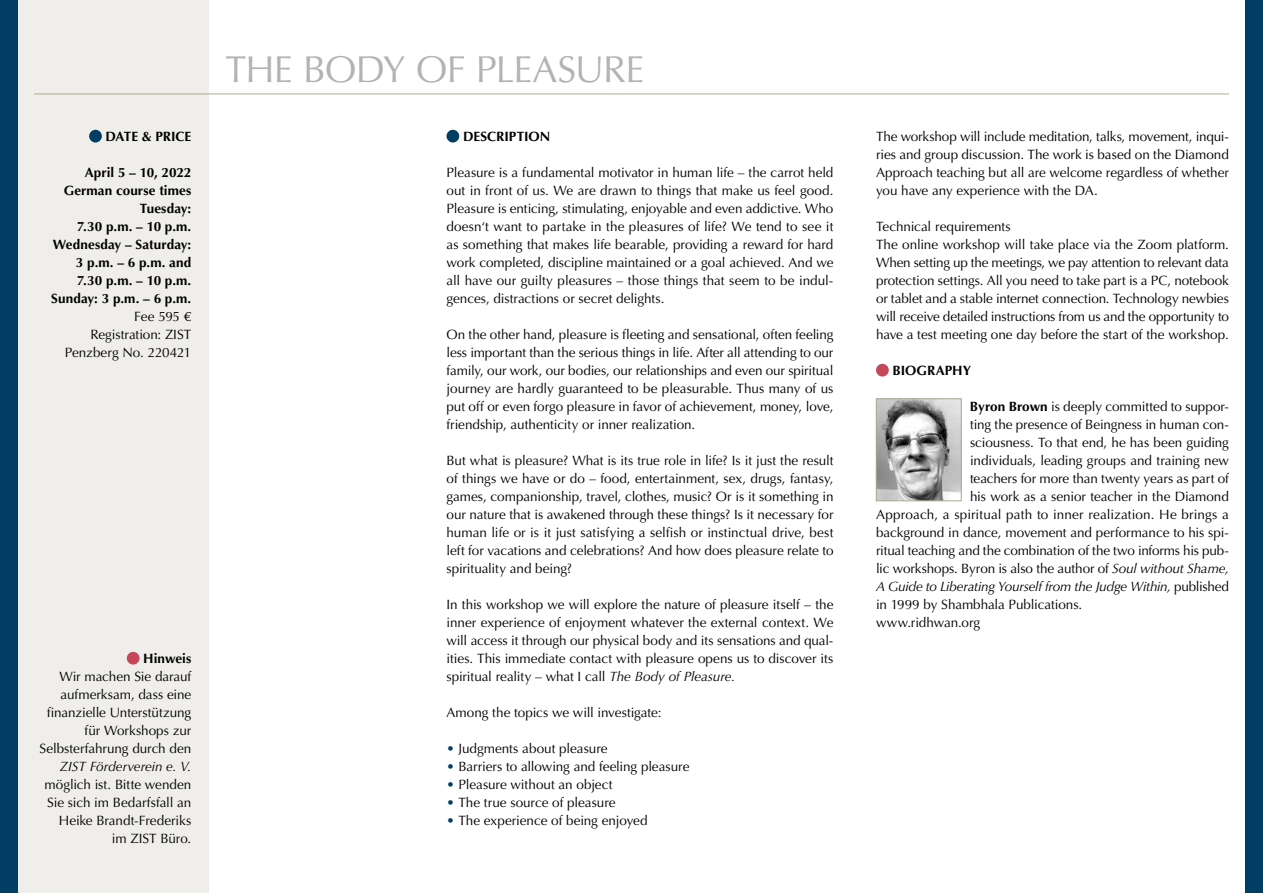
<style>
.page{position:relative;width:1263px;height:893px;background:#fff}
.page>*{position:absolute;margin:0;border:0;box-sizing:border-box;transform-origin:0 0}
.t1{font:37.5px "Optima LT";letter-spacing:-.02em;color:#b1b3b4}
.t2{font:13.5px/18px "Optima LT";letter-spacing:-.005em;color:#000;text-align:justify}
.t3{font:700 13.5px/18px "Optima LT";letter-spacing:.005em;color:#000;text-align:right}
.t4{font:italic 13.5px "Optima LT";letter-spacing:-.015em;color:#000}
.s1{font-style:italic}
.s2{color:#003f64}
.s3{font-weight:700}
.s4{font-style:normal}
</style>
<div class="page">
<div style="left:0;top:0;width:208px;height:893px;background:#efeeea"></div>
<div style="left:0;top:0;width:17px;height:893px;background:#003f64"></div>
<div style="left:1246px;top:0;width:17px;height:893px;background:#003f64"></div>
<hr style="left:34px;top:94px;width:1195px;height:1px;background:#afaa94">
<div style="left:446px;top:130px;width:13px;height:13px;background:#003f64;border-radius:50%"></div>
<div style="left:876px;top:364px;width:13px;height:13px;background:#c6475a;border-radius:50%"></div>
<img style="left:878px;top:401px;width:81px;height:98px">
<div style="left:876px;top:399px;width:85px;height:102px;border:1px solid #afaa94"></div>
<div style="left:89px;top:130px;width:13px;height:13px;background:#003f64;border-radius:50%"></div>
<div style="left:127px;top:652px;width:13px;height:13px;background:#c6475a;border-radius:50%"></div>
<p class="t3" style="left:106px;top:128px;width:87px">DATE &amp; PRICE</p>
<p class="t3" style="left:51px;top:164px;width:142px">April 5 – 10, 2022<br>German course times<br>Tuesday:<br>7.30 p.m. – 10 p.m.<br>Wednesday – Saturday:<br>3 p.m. – 6 p.m. and<br>7.30 p.m. – 10 p.m.<br>Sunday: 3 p.m. – 6 p.m.</p>
<p class="t2" style="left:65px;top:308px;width:128px;text-align:right">Fee 595 €<br>Registration: ZIST<br>Penzberg No. 220421</p>
<p class="t3" style="left:143px;top:650px;width:50px">Hinweis</p>
<p class="t2" style="left:40px;top:668px;width:153px;text-align:right">Wir machen Sie darauf aufmerksam, dass eine finanzielle Unterstützung für Workshops zur<br>Selbsterfahrung durch den</p>
<p class="t4" style="left:60px;top:759px;width:133px">ZIST Förderverein e. V.</p>
<p class="t2" style="left:45px;top:776px;width:148px;text-align:right">möglich ist. Bitte wenden<br>Sie sich im Bedarfsfall an<br>Heike Brandt-Frederiks im ZIST Büro.</p>
<h1 class="t1" style="left:225px;top:48px;width:420px">THE BODY OF PLEASURE</h1>
<p class="t3" style="left:463px;top:128px;width:89px">DESCRIPTION</p>
<p class="t2" style="left:446px;top:164px;width:388px">Pleasure is a fundamental motivator in human life – the carrot held out in front of us. We are drawn to things that make us feel good.<br>Pleasure is enticing, stimulating, enjoyable and even addictive. Who doesn‘t want to partake in the pleasures of life? We tend to see it as something that makes life bearable, providing a reward for hard work completed, discipline maintained or a goal achieved. And we all have our guilty pleasures – those things that seem to be indul&shy;gences, distractions or secret delights.</p>
<p class="t2" style="left:446px;top:326px;width:389px">On the other hand, pleasure is fleeting and sensational, often feeling less important than the serious things in life. After all attending to our family, our work, our bodies, our relationships and even our spiritual journey are hardly guaranteed to be pleasurable. Thus many of us put off or even forgo pleasure in favor of achievement, money, love, friendship, authenticity or inner realization.</p>
<p class="t2" style="left:446px;top:452px;width:388px">But what is pleasure? What is its true role in life? Is it just the result of things we have or do – food, entertainment, sex, drugs, fantasy, games, companionship, travel, clothes, music? Or is it something in our nature that is awakened through these things? Is it necessary for human life or is it just satisfying a selfish or instinctual drive, best left for vacations and celebrations? And how does pleasure relate to spirituality and being?</p>
<p class="t2" style="left:446px;top:596px;width:388px">In this workshop we will explore the nature of pleasure itself – the inner experience of enjoyment whatever the external context. We will access it through our physical body and its sensations and qual&shy;ities. This immediate contact with pleasure opens us to discover its spiritual reality – what I call <span class="s1">The Body of Pleasure.</span></p>
<p class="t2" style="left:446px;top:704px;width:216px">Among the topics we will investigate:</p>
<p class="t2" style="left:446px;top:740px;width:163px"><span class="s2">•</span> Judgments about pleasure</p>
<p class="t2" style="left:446px;top:758px;width:244px"><span class="s2">•</span> Barriers to allowing and feeling pleasure</p>
<p class="t2" style="left:446px;top:776px;width:168px"><span class="s2">•</span> Pleasure without an object</p>
<p class="t2" style="left:446px;top:794px;width:171px"><span class="s2">•</span> The true source of pleasure</p>
<p class="t2" style="left:446px;top:812px;width:203px"><span class="s2">•</span> The experience of being enjoyed</p>
<p class="t2" style="left:876px;top:128px;width:354px">The workshop will include meditation, talks, movement, inqui&shy;ries and group discussion. The work is based on the Diamond Approach teaching but all are welcome regardless of whether you have any experience with the DA.</p>
<p class="t2" style="left:876px;top:218px;width:354px;text-align:left">Technical requirements<br>The online workshop will take place via the Zoom platform.<br>When setting up the meetings, we pay attention to relevant data protection settings. All you need to take part is a PC, notebook or tablet and a stable internet connection. Technology newbies will receive detailed instructions from us and the opportunity to have a test meeting one day before the start of the workshop.</p>
<p class="t3" style="left:892px;top:362px;width:80px">BIOGRAPHY</p>
<p class="t2" style="left:970px;top:398px;width:260px"><span class="s3">Byron Brown</span> is deeply committed to suppor-</p>
<p class="t2" style="left:970px;top:416px;width:259px">ting the presence of Beingness in human con-</p>
<p class="t2" style="left:970px;top:434px;width:260px">sciousness. To that end, he has been guiding</p>
<p class="t2" style="left:970px;top:452px;width:260px">individuals, leading groups and training new</p>
<p class="t2" style="left:970px;top:470px;width:260px">teachers for more than twenty years as part of</p>
<p class="t2" style="left:970px;top:488px;width:260px">his work as a senior teacher in the Diamond</p>
<p class="t2" style="left:876px;top:506px;width:354px">Approach, a spiritual path to inner realization. He brings a</p>
<p class="t2" style="left:876px;top:524px;width:354px">background in dance, movement and performance to his spi-</p>
<p class="t2" style="left:876px;top:542px;width:353px">ritual teaching and the combination of the two informs his pub-</p>
<p class="t2" style="left:876px;top:560px;width:354px">lic workshops. Byron is also the author of <span class="s1">Soul without Shame,</span></p>
<p class="t4" style="left:876px;top:579px;width:354px">A Guide to Liberating Yourself from the Judge Within, <span class="s4">published</span></p>
<p class="t2" style="left:876px;top:596px;width:208px">in 1999 by Shambhala Publications.</p>
<p class="t2" style="left:876px;top:614px;width:106px">www.ridhwan.org</p>
</div>
